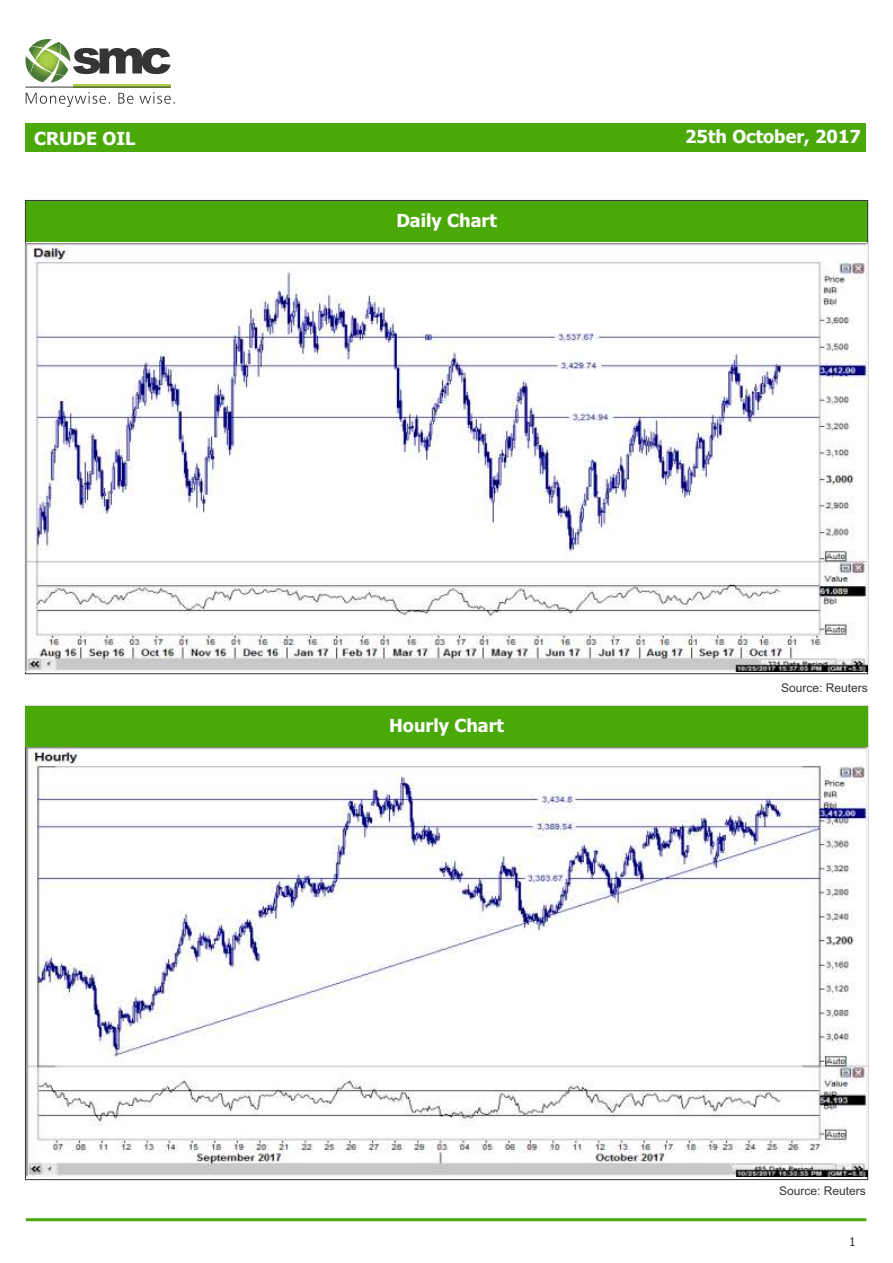
<style>
.page{position:relative;width:893px;height:1263px;background:#fff}
.page>*{position:absolute;margin:0;border:0;box-sizing:border-box;transform-origin:0 0}
.t1{font:700 18px "Tahoma";color:#fefefe}
.t2{font:12px "Arial";color:#373435}
.t3{font:12px "Tahoma";color:#373435}
</style>
<div class="page">
<div style="left:25px;top:123px;width:841px;height:29px;background:#4aa808"></div>
<hr style="left:26px;top:1218px;width:840px;height:3px;background:#4aa808">
<div style="left:25px;top:201px;width:843px;height:41px;background:#4aa808"></div>
<div style="left:25px;top:706px;width:843px;height:41px;background:#4aa808"></div>
<svg style="left:73px;top:48px;width:98px;height:26px"></svg>
<img style="left:25px;top:39px;width:45px;height:44px">
<hr style="left:73px;top:84px;width:98px;height:3px;background:#a8cf45">
<svg style="left:26px;top:92px;width:149px;height:15px"></svg>
<hr style="left:26px;top:87px;width:145px;height:1px;background:#373435">
<img style="left:26px;top:243px;width:842px;height:428px">
<img style="left:26px;top:747px;width:842px;height:429px">
<p class="t1" style="left:34px;top:131px;width:103px">CRUDE OIL</p>
<p class="t1" style="left:396px;top:213px;width:102px">Daily Chart</p>
<p class="t1" style="left:389px;top:718px;width:116px">Hourly Chart</p>
<p class="t1" style="left:685px;top:130px;width:177px">25th October, 2017</p>
<p class="t2" style="left:781px;top:683px;width:88px">Source: Reuters</p>
<p class="t2" style="left:779px;top:1186px;width:88px">Source: Reuters</p>
<p class="t3" style="left:849px;top:1236px;width:8px">1</p>
</div>
